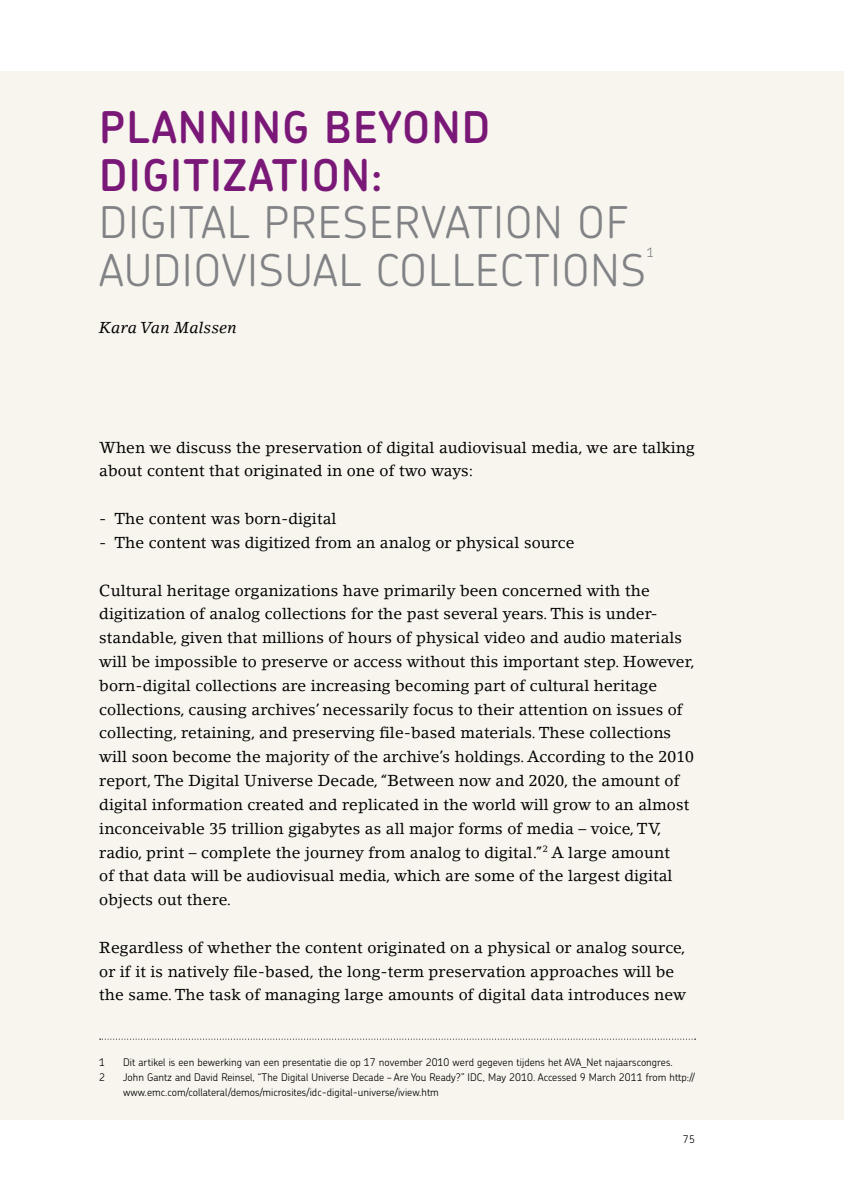
<style>
.page{position:relative;width:844px;height:1191px;background:#fff}
.page>*{position:absolute;margin:0;border:0;box-sizing:border-box;transform-origin:0 0}
.t1{font:300 43.75px/47.6px "Chevin";letter-spacing:.025em;color:#808285}
.t2{font:600 43.75px/47.6px "Chevin";letter-spacing:.025em;color:#7a1878}
.t3{font:15.75px/23.8px "Lino Letter Std";letter-spacing:.005em;color:#000}
.t4{font:italic 15.75px "Lino Letter Std";letter-spacing:.015em;color:#000}
.t5{font:300 12.78px "Chevin";color:#808285}
.t6{font:300 10.5px/14.9px "Chevin";letter-spacing:.005em;color:#000}
</style>
<div class="page">
<div style="left:0;top:71px;width:843px;height:1048px;background:#f8f5ee"></div>
<svg style="left:100px;top:1038px;width:595px;height:1px"></svg>
<h1 class="t2" style="left:99px;top:102px;width:392px">PLANNING BEYOND<br>DIGITIZATION:</h1>
<h1 class="t1" style="left:99px;top:198px;width:548px">digital preservation of audiovisual collections</h1>
<p class="t5" style="left:646px;top:244px;width:9px">1</p>
<p class="t4" style="left:99px;top:318px;width:139px">Kara Van Malssen</p>
<p class="t3" style="left:99px;top:435px;width:597px">When we discuss the preservation of digital audiovisual media, we are talking about content that originated in one of two ways:</p>
<p class="t3" style="left:99px;top:506px;width:238px">- The content was born-digital</p>
<p class="t3" style="left:99px;top:530px;width:476px">- The content was digitized from an analog or physical source</p>
<p class="t3" style="left:99px;top:578px;width:596px">Cultural heritage organizations have primarily been concerned with the digitization of analog collections for the past several years. This is under&shy;standable, given that millions of hours of physical video and audio materials will be impossible to preserve or access without this important step. However, born-digital collections are increasing becoming part of cultural heritage collections, causing archives’ necessarily focus to their attention on issues of collecting, retaining, and preserving file-based materials. These collections will soon become the majority of the archive’s holdings. According to the 2010 report, The Digital Universe Decade, “Between now and 2020, the amount of digital information created and replicated in the world will grow to an almost inconceivable 35 trillion gigabytes as all major forms of media – voice, TV, radio, print – complete the journey from analog to digital.”<sup>2</sup> A large amount<br>of that data will be audiovisual media, which are some of the largest digital objects out there.</p>
<p class="t3" style="left:99px;top:935px;width:588px">Regardless of whether the content originated on a physical or analog source, or if it is natively file-based, the long-term preservation approaches will be the same. The task of managing large amounts of digital data introduces new</p>
<p class="t6" style="left:99px;top:1054px;width:575px">1 D it artikel is een bewerking van een presentatie die op 17 november 2010 werd gegeven tijdens het AVA_N et najaarscongres.<br>2</p>
<p class="t6" style="left:123px;top:1069px;width:573px">John Gantz and David Reinsel, “The Digital Universe Decade – Are You Ready?” ID C, M ay 2010. Accessed 9 M arch 2011 from http:// www.emc.com/collateral/demos/microsites/idc-digital-universe/iview.htm</p>
<p class="t6" style="left:682px;top:1132px;width:14px">75</p>
</div>
